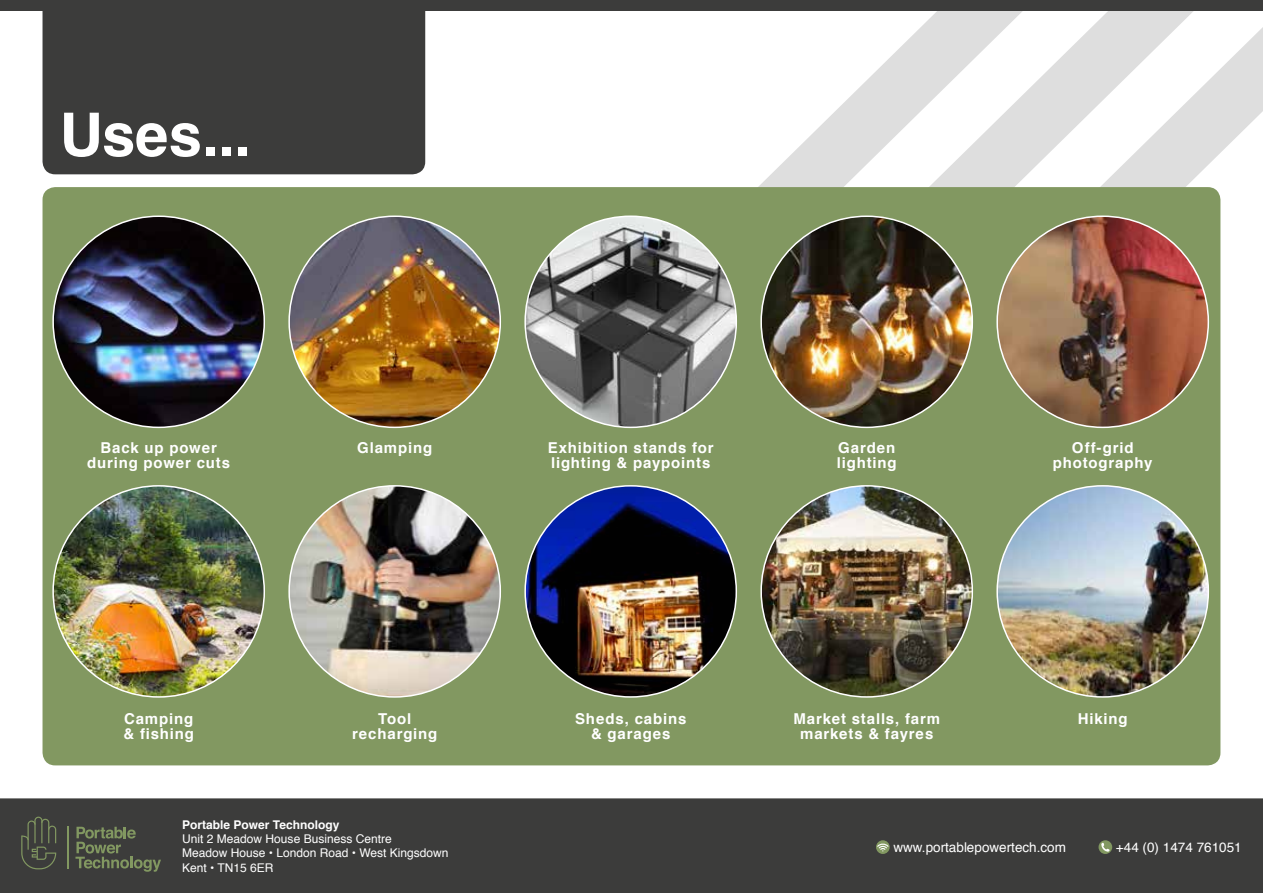
<style>
.page{position:relative;width:1263px;height:893px;background:#fff}
.page>*{position:absolute;margin:0;border:0;box-sizing:border-box;transform-origin:0 0}
.t1{font:700 60px "Helvetica";color:#fff}
.t2{font:700 15px/15px "Helvetica";letter-spacing:.055em;color:#fff;text-align:center}
.t3{font:13.5px "Helvetica";color:#fff}
.t4{font:12px/14.4px "Helvetica";color:#fff}
.t5{font:700 12px "Helvetica";color:#fff}
</style>
<div class="page">
<svg style="left:758px;top:42px;width:463px;height:465px"></svg>
<svg style="left:906px;top:11px;width:357px;height:410px"></svg>
<div style="left:43px;top:187px;width:1177px;height:578px;background:#829861;border-radius:13px"></div>
<img style="left:53px;top:216px;width:211px;height:211px;border-radius:106px">
<img style="left:53px;top:486px;width:211px;height:211px;border-radius:106px">
<img style="left:289px;top:216px;width:211px;height:211px;border-radius:106px">
<img style="left:289px;top:486px;width:211px;height:211px;border-radius:106px">
<div style="left:43px;top:11px;width:382px;height:163px;background:#3c3c3b"></div>
<div style="left:0;top:798px;width:1263px;height:95px;background:#3c3c3b"></div>
<svg style="left:876px;top:840px;width:14px;height:14px"></svg>
<svg style="left:877px;top:843px;width:11px;height:8px"></svg>
<svg style="left:1098px;top:840px;width:14px;height:14px"></svg>
<svg style="left:1101px;top:843px;width:9px;height:9px"></svg>
<svg style="left:75px;top:827px;width:86px;height:45px"></svg>
<hr style="left:67px;top:827px;width:2px;height:42px;background:#829861">
<svg style="left:21px;top:817px;width:35px;height:52px"></svg>
<div style="left:0;top:0;width:1263px;height:11px;background:#3c3c3b"></div>
<img style="left:525px;top:216px;width:211px;height:211px;border-radius:106px">
<img style="left:525px;top:486px;width:211px;height:211px;border-radius:106px">
<img style="left:761px;top:216px;width:211px;height:211px;border-radius:106px">
<img style="left:761px;top:486px;width:211px;height:211px;border-radius:106px">
<img style="left:997px;top:216px;width:211px;height:211px;border-radius:106px">
<img style="left:997px;top:486px;width:211px;height:211px;border-radius:106px">
<h1 class="t1" style="left:60px;top:86px;width:193px">Uses...</h1>
<p class="t2" style="left:87px;top:441px;width:144px">Back up power during power cuts</p>
<p class="t2" style="left:123px;top:711px;width:72px;text-align:left">Camping &amp; fishing</p>
<p class="t2" style="left:357px;top:441px;width:77px">Glamping</p>
<p class="t2" style="left:352px;top:711px;width:87px">Tool recharging</p>
<p class="t2" style="left:548px;top:441px;width:167px;text-align:left">Exhibition stands for lighting &amp; paypoints</p>
<p class="t2" style="left:837px;top:441px;width:61px;text-align:left">Garden lighting</p>
<p class="t2" style="left:575px;top:711px;width:113px">Sheds, cabins &amp; garages</p>
<p class="t2" style="left:793px;top:711px;width:148px">Market stalls, farm markets &amp; fayres</p>
<p class="t2" style="left:1053px;top:441px;width:101px">Off-grid photography</p>
<p class="t2" style="left:1078px;top:711px;width:51px">Hiking</p>
<p class="t5" style="left:182px;top:815px;width:159px">Portable Power Technology</p>
<p class="t4" style="left:182px;top:832px;width:268px">Unit 2 Meadow House Business Centre<br>Meadow House • London Road • West Kingsdown<br>Kent • TN15 6ER</p>
<p class="t3" style="left:893px;top:837px;width:174px">www.portablepowertech.com</p>
<p class="t3" style="left:1116px;top:837px;width:127px">+44 (0) 1474 761051</p>
</div>
